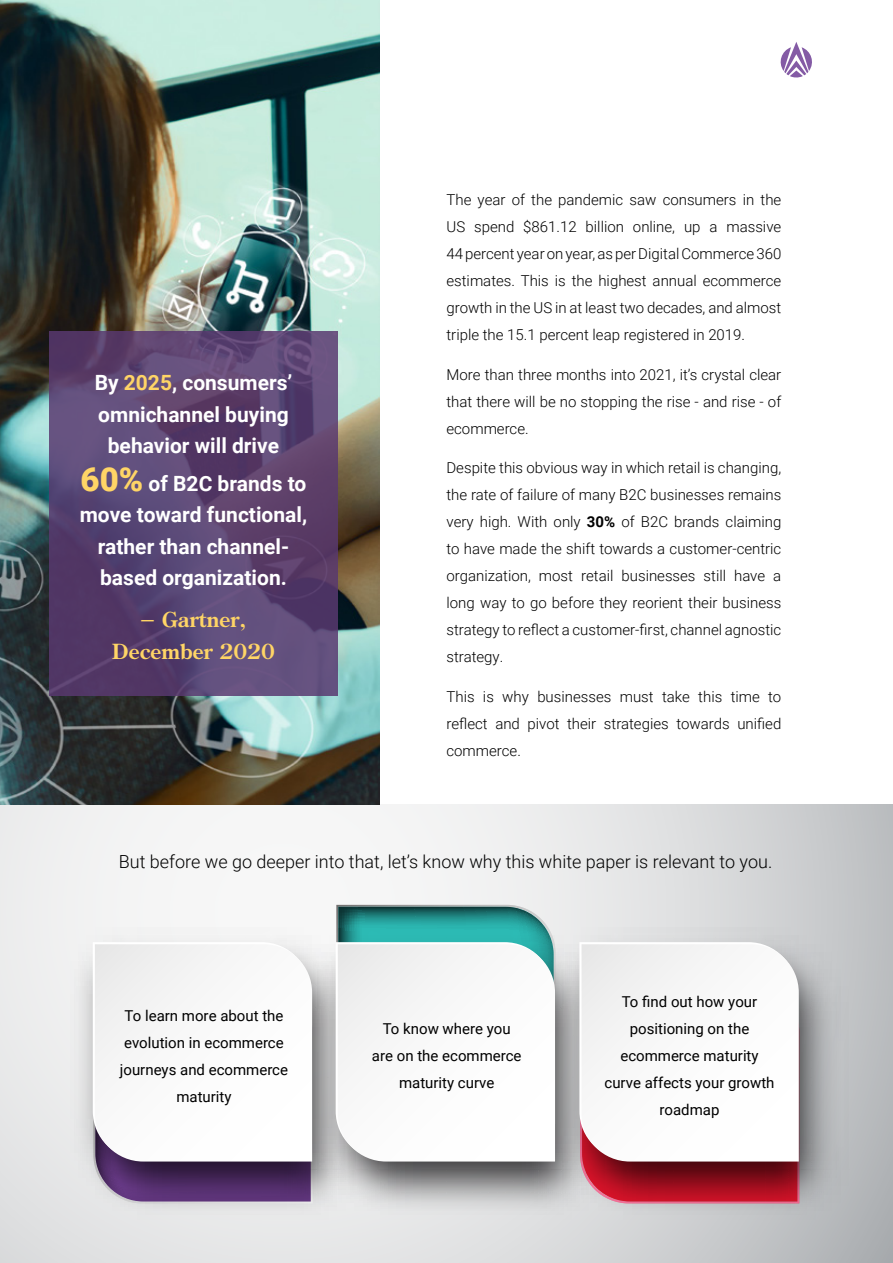
<style>
.page{position:relative;width:893px;height:1263px;background:#fff}
.page>*{position:absolute;margin:0;border:0;box-sizing:border-box;transform-origin:0 0}
.t1{font:700 21px/31.5px "Roboto";color:#fff;text-align:center}
.t2{font:700 21px/31.5px "MM Century Old";color:#ffd566;text-align:center}
.t3{font:300 18px "Roboto";color:#000}
.t4{font:300 15px/27px "Roboto";color:#000;text-align:justify}
.t5{font:15px/27px "Roboto";color:#000;text-align:center}
.s1{color:#ffd566}
.s2{font-weight:900;font-size:33px;color:#ffd566}
.s3{font-weight:700}
</style>
<div class="page">
<svg style="left:780px;top:42px;width:32px;height:36px"></svg>
<svg style="left:0;top:805px;width:893px;height:458px"></svg>
<svg style="left:53px;top:918px;width:243px;height:309px"></svg>
<svg style="left:95px;top:944px;width:201px;height:217px"></svg>
<svg style="left:338px;top:907px;width:216px;height:11px;background:#317472"></svg>
<svg style="left:296px;top:918px;width:244px;height:309px"></svg>
<svg style="left:338px;top:944px;width:202px;height:217px"></svg>
<svg style="left:540px;top:918px;width:318px;height:309px;background:#baa5a9"></svg>
<svg style="left:581px;top:944px;width:218px;height:217px"></svg>
<img style="left:0;top:0;width:379px;height:805px">
<svg style="left:50px;top:331px;width:288px;height:365px;background:#5b4371"></svg>
<h1 class="t1" style="left:95px;top:366px;width:199px">By <span class="s1">2025</span>, consumers’ omnichannel buying behavior will drive</h1>
<h1 class="t1" style="left:80px;top:467px;width:229px"><span class="s2">60%</span> of B2C brands to move toward functional, rather than channel&shy;based organization.</h1>
<h1 class="t2" style="left:112px;top:605px;width:165px">- Gartner,<br>December 2020</h1>
<p class="t4" style="left:446px;top:185px;width:336px">The year of the pandemic saw consumers in the US spend $861.12 billion online, up a massive 44 percent year on year, as per Digital Commerce 360 estimates. This is the highest annual ecommerce growth in the US in at least two decades, and almost triple the 15.1 percent leap registered in 2019.</p>
<p class="t4" style="left:446px;top:360px;width:336px">More than three months into 2021, it’s crystal clear that there will be no stopping the rise - and rise - of ecommerce.</p>
<p class="t4" style="left:446px;top:454px;width:336px">Despite this obvious way in which retail is changing, the rate of failure of many B2C businesses remains very high. With only <span class="s3">30%</span> of B2C brands claiming to have made the shift towards a customer-centric organization, most retail businesses still have a long way to go before they reorient their business strategy to reflect a customer-first, channel agnostic strategy.</p>
<p class="t4" style="left:446px;top:683px;width:336px">This is why businesses must take this time to reflect and pivot their strategies towards unified commerce.</p>
<p class="t3" style="left:119px;top:849px;width:655px">But before we go deeper into that, let’s know why this white paper is relevant to you.</p>
<p class="t5" style="left:120px;top:1001px;width:170px">To learn more about the evolution in ecommerce journeys and ecommerce maturity</p>
<p class="t5" style="left:372px;top:1015px;width:151px">To know where you are on the ecommerce maturity curve</p>
<p class="t5" style="left:604px;top:988px;width:172px">To find out how your positioning on the ecommerce maturity curve affects your growth roadmap</p>
</div>
